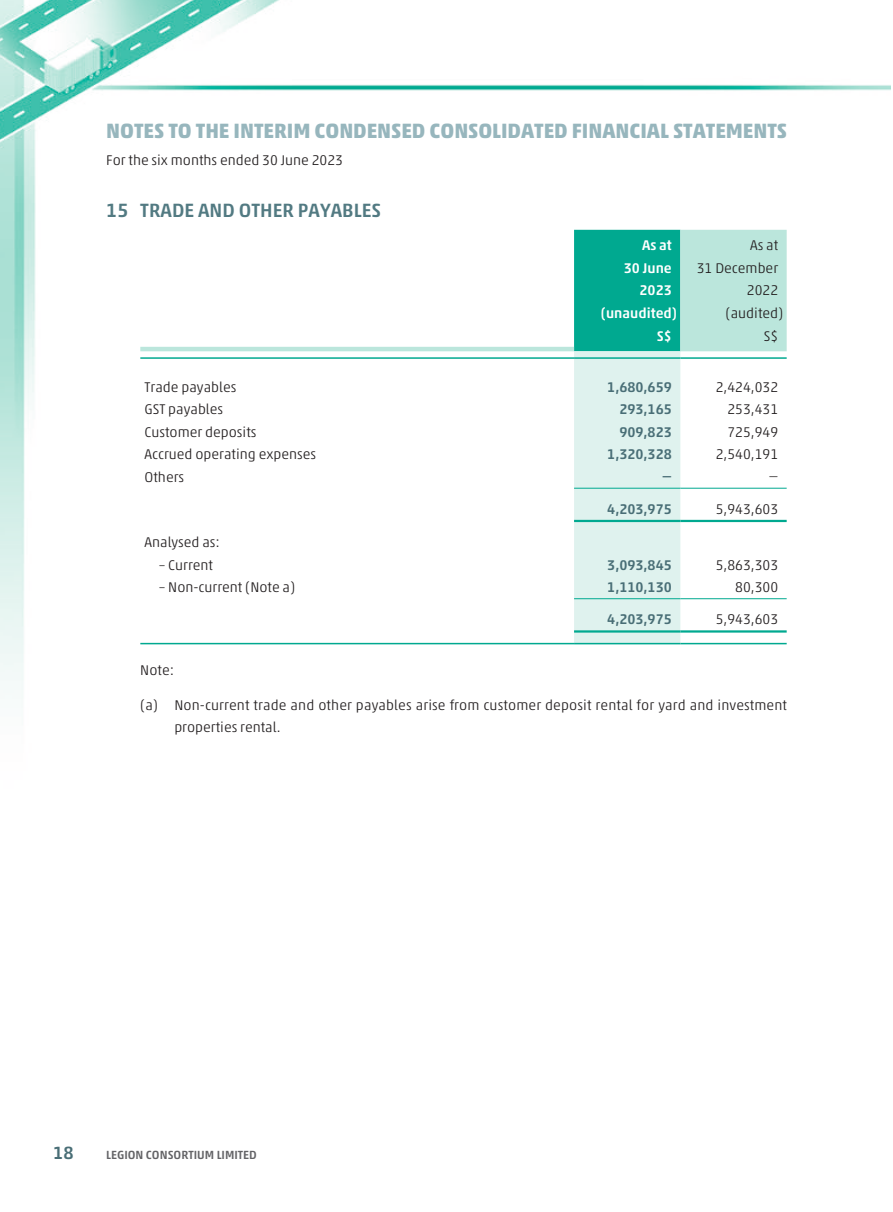
<style>
.page{position:relative;width:893px;height:1212px;background:#fff}
.page>*{position:absolute;margin:0;border:0;box-sizing:border-box;transform-origin:0 0}
.t1{font:700 21px "Akko Pro";letter-spacing:-.005em;color:#97b6bd}
._3__標題{font:500 19.5px "Akko Pro";color:#527a82}
.t2{font:500 18px "Akko Pro";color:#496e76}
._1__內文{font:300 14.25px/22.5px "Akko Pro";color:#231f20}
._1__內文-2{font:500 14.25px "Akko Pro";color:#496e76}
._1__內文-3{font:500 14.25px "Akko Pro";color:#fff}
.t3{font:500 12px "Akko Pro";color:#636366}
</style>
<div class="page">
<img style="left:0;top:0;width:891px;height:698px">
<svg style="left:140px;top:230px;width:647px;height:121px"></svg>
<svg style="left:574px;top:230px;width:106px;height:413px;background:#9bdbd1"></svg>
<hr style="left:140px;top:357px;width:434px;height:2px;background:#00a990">
<hr style="left:574px;top:357px;width:106px;height:2px;background:#00a990">
<hr style="left:680px;top:357px;width:107px;height:2px;background:#00a990">
<hr style="left:574px;top:488px;width:106px;height:1px;background:#00a990">
<hr style="left:680px;top:488px;width:107px;height:1px;background:#00a990">
<hr style="left:574px;top:520px;width:106px;height:2px;background:#00a990">
<hr style="left:680px;top:520px;width:107px;height:2px;background:#00a990">
<hr style="left:574px;top:598px;width:106px;height:1px;background:#00a990">
<hr style="left:680px;top:598px;width:107px;height:1px;background:#00a990">
<hr style="left:574px;top:630px;width:106px;height:3px;background:#00a990">
<hr style="left:680px;top:630px;width:107px;height:3px;background:#00a990">
<hr style="left:140px;top:643px;width:434px;height:1px;background:#00a990">
<hr style="left:574px;top:643px;width:106px;height:1px;background:#00a990">
<hr style="left:680px;top:643px;width:107px;height:1px;background:#00a990">
<h1 class="t1" style="left:106px;top:118px;width:682px">NOTES TO THE INTERIM CONDENSED CONSOLIDATED FINANCIAL STATEMENTS</h1>
<p class="_1__內文" style="left:106px;top:148px;width:238px">For the six months ended 30 June 2023</p>
<p class="_3__標題" style="left:106px;top:199px;width:276px">15 TRADE AND OTHER PAYABLES</p>
<p class="_1__內文-3" style="left:642px;top:237px;width:31px">As at</p>
<p class="_1__內文-3" style="left:624px;top:259px;width:50px">30 June</p>
<p class="_1__內文-3" style="left:639px;top:282px;width:34px">2023</p>
<p class="_1__內文" style="left:750px;top:234px;width:30px">As at</p>
<p class="_1__內文" style="left:697px;top:257px;width:83px">31 December</p>
<p class="_1__內文" style="left:747px;top:279px;width:33px">2022</p>
<p class="_1__內文-3" style="left:601px;top:304px;width:78px">(unaudited)</p>
<p class="_1__內文" style="left:726px;top:302px;width:59px">(audited)</p>
<p class="_1__內文-3" style="left:657px;top:327px;width:17px">S$</p>
<p class="_1__內文" style="left:764px;top:324px;width:16px">S$</p>
<p class="_1__內文" style="left:145px;top:375px;width:93px">Trade payables</p>
<p class="_1__內文-2" style="left:607px;top:378px;width:66px">1,680,659</p>
<p class="_1__內文" style="left:716px;top:375px;width:64px">2,424,032</p>
<p class="_1__內文" style="left:145px;top:398px;width:80px">GST payables</p>
<p class="_1__內文-2" style="left:619px;top:400px;width:54px">293,165</p>
<p class="_1__內文" style="left:727px;top:398px;width:52px">253,431</p>
<p class="_1__內文" style="left:145px;top:420px;width:113px">Customer deposits</p>
<p class="_1__內文-2" style="left:619px;top:423px;width:54px">909,823</p>
<p class="_1__內文" style="left:727px;top:420px;width:52px">725,949</p>
<p class="_1__內文" style="left:145px;top:443px;width:173px">Accrued operating expenses</p>
<p class="_1__內文-2" style="left:607px;top:445px;width:66px">1,320,328</p>
<p class="_1__內文" style="left:716px;top:443px;width:64px">2,540,191</p>
<p class="_1__內文" style="left:145px;top:465px;width:41px">Others</p>
<p class="_1__內文-2" style="left:662px;top:467px;width:11px">—</p>
<p class="_1__內文" style="left:769px;top:465px;width:11px">—</p>
<p class="_1__內文-2" style="left:607px;top:500px;width:66px">4,203,975</p>
<p class="_1__內文" style="left:716px;top:497px;width:64px">5,943,603</p>
<p class="_1__內文" style="left:145px;top:531px;width:77px">Analysed as:</p>
<p class="_1__內文" style="left:159px;top:553px;width:56px">– Current</p>
<p class="_1__內文-2" style="left:607px;top:556px;width:66px">3,093,845</p>
<p class="_1__內文" style="left:716px;top:553px;width:64px">5,863,303</p>
<p class="_1__內文" style="left:159px;top:576px;width:138px">– Non-current (Note a)</p>
<p class="_1__內文-2" style="left:607px;top:578px;width:66px">1,110,130</p>
<p class="_1__內文" style="left:735px;top:576px;width:44px">80,300</p>
<p class="_1__內文-2" style="left:607px;top:610px;width:66px">4,203,975</p>
<p class="_1__內文" style="left:716px;top:608px;width:64px">5,943,603</p>
<p class="_1__內文" style="left:140px;top:659px;width:35px">Note:</p>
<p class="_1__內文" style="left:174px;top:693px;width:614px;text-indent:-34px">(a) Non-current trade and other payables arise from customer deposit rental for yard and investment properties rental.</p>
<p class="t2" style="left:53px;top:1142px;width:22px">18</p>
<p class="t3" style="left:106px;top:1147px;width:152px">LEGION CONSORTIUM LIMITED</p>
</div>
